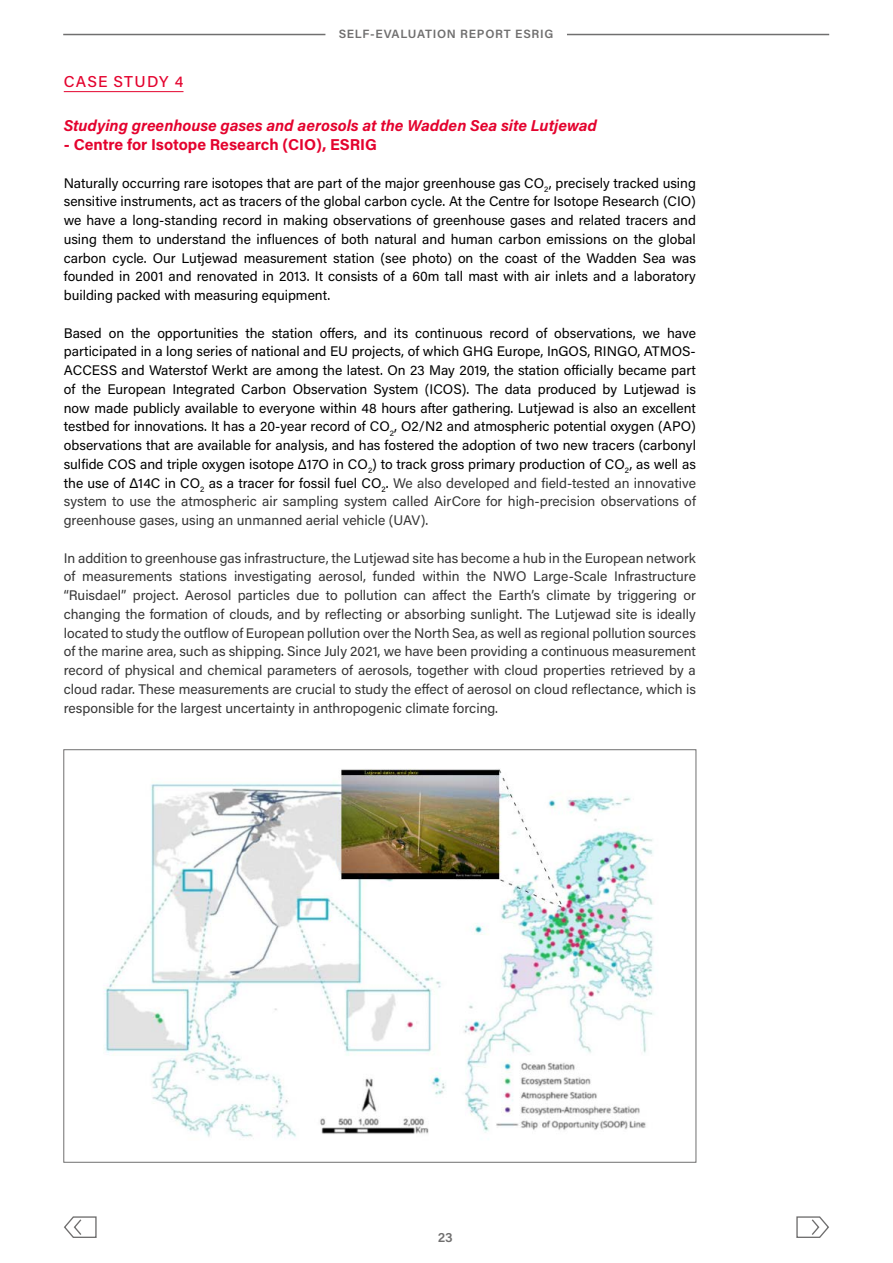
<style>
.page{position:relative;width:893px;height:1263px;background:#fff}
.page>*{position:absolute;margin:0;border:0;box-sizing:border-box;transform-origin:0 0}
.t1{font:italic 700 15.75px "Acumin Pro";color:#e4032e}
.t2{font:700 15.75px "Acumin Pro";color:#e4032e}
.t3{font:500 15.75px "Acumin Pro";letter-spacing:.065em;color:#e4032e}
.t4{font:13.8px/18.8px "Acumin Pro";color:#000;text-align:justify}
.t5{font:13.8px/18.8px "Acumin Pro";color:#363636;text-align:justify}
.t6{font:600 13.5px "Acumin Pro";color:#706f6f}
.t7{font:600 12px "Acumin Pro";letter-spacing:.06em;color:#706f6f}
.s1{color:#363636}
</style>
<div class="page">
<hr style="left:63px;top:34px;width:262px;height:1px;background:#706f6f">
<hr style="left:567px;top:34px;width:262px;height:1px;background:#706f6f">
<svg style="left:64px;top:1216px;width:33px;height:22px"></svg>
<svg style="left:796px;top:1216px;width:33px;height:22px"></svg>
<hr style="left:64px;top:91px;width:119px;height:1px;background:#e4032e">
<img style="left:104px;top:769px;width:550px;height:369px">
<p class="t7" style="left:339px;top:25px;width:216px">SELF-EVALUATION REPORT ESRIG</p>
<p class="t3" style="left:64px;top:71px;width:121px">CASE STUDY 4</p>
<p class="t1" style="left:64px;top:115px;width:535px">Studying greenhouse gases and aerosols at the Wadden Sea site Lutjewad</p>
<p class="t2" style="left:64px;top:133px;width:315px">- Centre for Isotope Research (CIO), ESRIG</p>
<p class="t4" style="left:64px;top:173px;width:634px">Naturally occurring rare isotopes that are part of the major greenhouse gas CO<sub>2</sub>, precisely tracked using sensitive instruments, act as tracers of the global carbon cycle. At the Centre for Isotope Research (CIO) we have a long-standing record in making observations of greenhouse gases and related tracers and using them to understand the influences of both natural and human carbon emissions on the global carbon cycle. Our Lutjewad measurement station (see photo) on the coast of the Wadden Sea was founded in 2001 and renovated in 2013. It consists of a 60m tall mast with air inlets and a laboratory building packed with measuring equipment.</p>
<p class="t4" style="left:64px;top:323px;width:634px">Based on the opportunities the station offers, and its continuous record of observations, we have participated in a long series of national and EU projects, of which GHG Europe, InGOS, RINGO, ATMOS-ACCESS and Waterstof Werkt are among the latest. On 23 May 2019, the station officially became part of the European Integrated Carbon Observation System (ICOS). The data produced by Lutjewad is now made publicly available to everyone within 48 hours after gathering. Lutjewad is also an excellent testbed for innovations. It has a 20-year record of CO<sub>2</sub>, O2/N2 and atmospheric potential oxygen (APO) observations that are available for analysis, and has fostered the adoption of two new tracers (carbonyl sulfide COS and triple oxygen isotope Δ17O in CO<sub>2</sub>) to track gross primary production of CO<sub>2</sub>, as well as the use of Δ14C in CO<sub>2</sub> as a tracer for fossil fuel CO<sub>2</sub>. <span class="s1">We also developed and field-tested an innovative system to use the atmospheric air sampling system called AirCore for high-precision observations of greenhouse gases, using an unmanned aerial vehicle (UAV).</span></p>
<p class="t5" style="left:64px;top:548px;width:634px">In addition to greenhouse gas infrastructure, the Lutjewad site has become a hub in the European network of measurements stations investigating aerosol, funded within the NWO Large-Scale Infrastructure “Ruisdael” project. Aerosol particles due to pollution can affect the Earth’s climate by triggering or changing the formation of clouds, and by reflecting or absorbing sunlight. The Lutjewad site is ideally located to study the outflow of European pollution over the North Sea, as well as regional pollution sources of the marine area, such as shipping. Since July 2021, we have been providing a continuous measurement record of physical and chemical parameters of aerosols, together with cloud properties retrieved by a cloud radar. These measurements are crucial to study the effect of aerosol on cloud reflectance, which is responsible for the largest uncertainty in anthropogenic climate forcing.</p>
<p class="t6" style="left:438px;top:1228px;width:17px">23</p>
</div>
